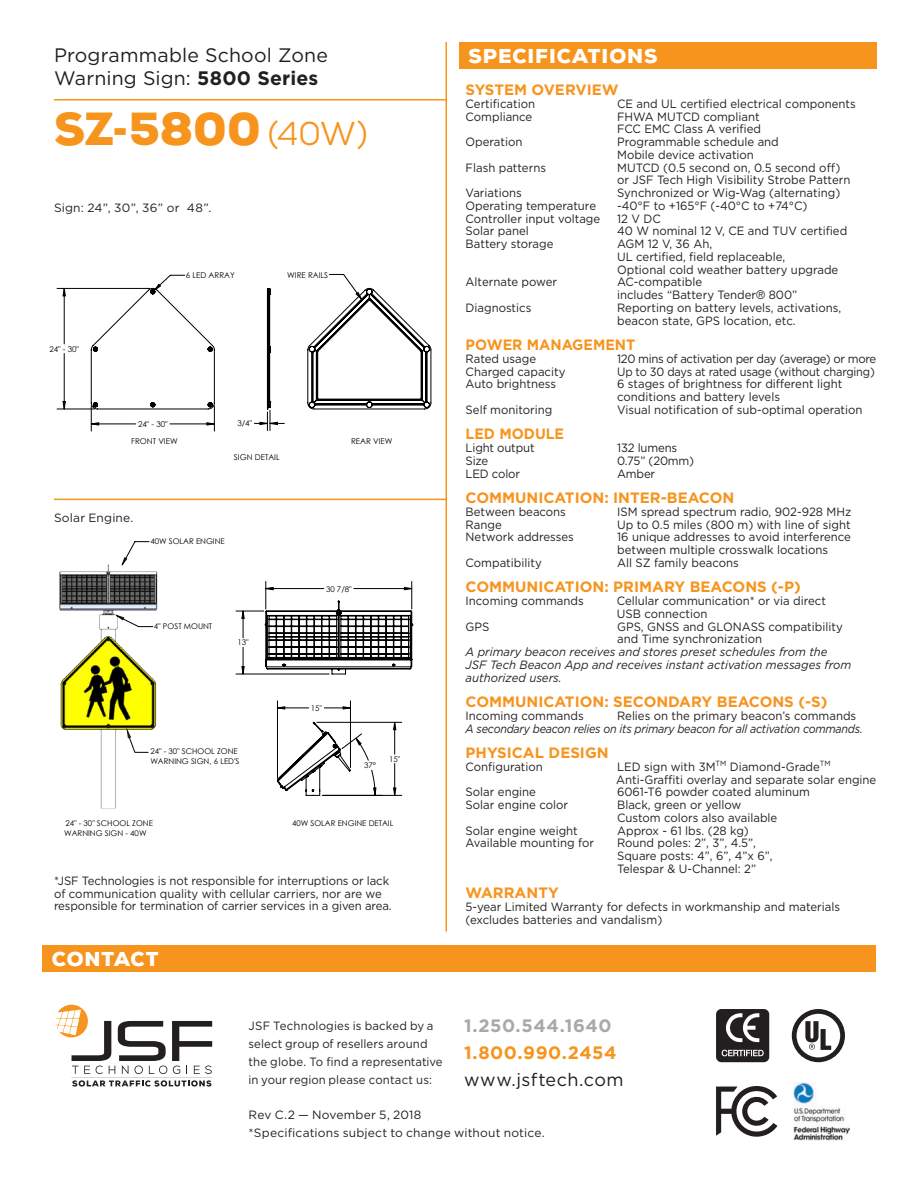
<style>
.page{position:relative;width:918px;height:1188px;background:#fff}
.page>*{position:absolute;margin:0;border:0;box-sizing:border-box;transform-origin:0 0}
.t1{font:900 45px "Nexa";color:#f7941d}
.t2{font:19.5px/22.5px "Gotham";letter-spacing:.005em;color:#231f20}
.t3{font:900 19.5px "Nexa";letter-spacing:.05em;color:#fff}
.t4{font:18px "Gotham";letter-spacing:.025em;color:#231f20}
.t5{font:700 18px "Gotham";letter-spacing:.03em;color:#a7a9ac}
.t6{font:700 18px "Gotham";letter-spacing:.03em;color:#f7941d}
.t7{font:700 15px "Gotham";color:#f7941d}
.t8{font:700 15px "Gotham";color:#f7941d;scale:.95 1}
.t9{font:12px/12.8px "Gotham";color:#231f20;scale:.95 1}
.t10{font:italic 12px/12.8px "Gotham";color:#231f20;scale:.95 1}
.t11{font:12px/18px "Gotham";color:#231f20}
.t12{font:italic 12px "Gotham";letter-spacing:-.02em;color:#231f20;scale:.9 1}
.t13{font:12px "Gotham";letter-spacing:-.03em;color:#231f20;scale:.95 1}
.t14{font:12px "Gotham";color:#231f20;scale:.92 1}
.t15{font:12px "Gotham";letter-spacing:.02em;color:#231f20}
.t16{font:7.95px/10.1px "Century Gothic";color:#000}
.s1{font-weight:700}
.s2{font-weight:400;font-size:33px}
.s3{font-family:"Univers LT Std";font-weight:300}
</style>
<div class="page">
<hr style="left:57px;top:288px;width:93px;height:1px;background:#000">
<hr style="left:57px;top:409px;width:38px;height:1px;background:#000">
<svg style="left:63px;top:288px;width:3px;height:121px"></svg>
<svg style="left:91px;top:274px;width:340px;height:157px"></svg>
<img style="left:59px;top:564px;width:99px;height:245px">
<svg style="left:236px;top:581px;width:177px;height:215px"></svg>
<svg style="left:116px;top:541px;width:37px;height:212px"></svg>
<hr style="left:446px;top:42px;width:1px;height:890px;background:#f7941d">
<hr style="left:54px;top:99px;width:393px;height:1px;background:#f7941d">
<svg style="left:55px;top:1005px;width:157px;height:82px"></svg>
<svg style="left:716px;top:1086px;width:61px;height:51px"></svg>
<img style="left:794px;top:1083px;width:56px;height:57px">
<svg style="left:716px;top:1009px;width:53px;height:53px;background:#4c494a"></svg>
<svg style="left:792px;top:1009px;width:53px;height:53px"></svg>
<div style="left:459px;top:42px;width:417px;height:27px;background:#f7941d"></div>
<div style="left:42px;top:945px;width:834px;height:27px;background:#f7941d"></div>
<hr style="left:54px;top:499px;width:393px;height:1px;background:#f7941d">
<h2 class="t2" style="left:54px;top:44px;width:275px">Programmable School Zone<br>Warning Sign: <span class="s1">5800 Series</span></h2>
<h1 class="t1" style="left:54px;top:99px;width:315px">SZ-5800 <span class="s2">(40W)</span></h1>
<p class="t15" style="left:54px;top:200px;width:159px">Sign: 24”, 30”, 36” or 48”.</p>
<p class="t16" style="left:49px;top:344px;width:31px">24" - 30"</p>
<p class="t16" style="left:186px;top:270px;width:50px">6 LED ARRAY</p>
<p class="t16" style="left:138px;top:419px;width:31px">24" - 30"</p>
<p class="t16" style="left:237px;top:418px;width:16px">3/4"</p>
<p class="t16" style="left:287px;top:270px;width:43px">WIRE RAILS</p>
<p class="t16" style="left:131px;top:436px;width:48px">FRONT VIEW</p>
<p class="t16" style="left:351px;top:436px;width:43px">REAR VIEW</p>
<p class="t16" style="left:234px;top:451px;width:47px">SIGN DETAIL</p>
<p class="t11" style="left:54px;top:508px;width:81px">Solar Engine.</p>
<p class="t16" style="left:150px;top:536px;width:76px">40W SOLAR ENGINE</p>
<p class="t16" style="left:154px;top:621px;width:60px">4" POST MOUNT</p>
<p class="t16" style="left:237px;top:637px;width:13px">13"</p>
<p class="t16" style="left:150px;top:746px;width:91px">24" - 30" SCHOOL ZONE<br>WARNING SIGN, 6 LED'S</p>
<p class="t16" style="left:64px;top:818px;width:90px">24" - 30" SCHOOL ZONE<br>WARNING SIGN - 40W</p>
<p class="t16" style="left:326px;top:584px;width:27px">30 7/8"</p>
<p class="t16" style="left:311px;top:703px;width:13px">15"</p>
<p class="t16" style="left:364px;top:760px;width:13px">37°</p>
<p class="t16" style="left:389px;top:754px;width:13px">15"</p>
<p class="t16" style="left:292px;top:818px;width:103px">40W SOLAR ENGINE DETAIL</p>
<p class="t9" style="left:54px;top:874px;width:357px">*JSF Technologies is not responsible for interruptions or lack of communication quality with cellular carriers, nor are we responsible for termination of carrier services in a given area.</p>
<h2 class="t3" style="left:52px;top:946px;width:108px">CONTACT</h2>
<h2 class="t3" style="left:468px;top:43px;width:191px">SPECIFICATIONS</h2>
<p class="t7" style="left:466px;top:80px;width:155px">SYSTEM OVERVIEW</p>
<p class="t9" style="left:466px;top:97px;width:75px">Certification</p>
<p class="t9" style="left:617px;top:97px;width:253px">CE and UL certified electrical components</p>
<p class="t9" style="left:466px;top:110px;width:72px">Compliance</p>
<p class="t9" style="left:617px;top:110px;width:153px">FHWA MUTCD compliant<br>FCC EMC Class A verified</p>
<p class="t9" style="left:466px;top:135px;width:61px">Operation</p>
<p class="t9" style="left:617px;top:135px;width:172px">Programmable schedule and<br>Mobile device activation</p>
<p class="t9" style="left:466px;top:161px;width:86px">Flash patterns</p>
<p class="t9" style="left:617px;top:161px;width:247px">MUTCD (0.5 second on, 0.5 second off) or JSF Tech High Visibility Strobe Pattern</p>
<p class="t9" style="left:466px;top:186px;width:61px">Variations</p>
<p class="t9" style="left:617px;top:186px;width:236px">Synchronized or Wig-Wag (alternating)</p>
<p class="t9" style="left:466px;top:199px;width:139px">Operating temperature</p>
<p class="t9" style="left:617px;top:199px;width:202px">-40°F to +165°F (-40°C to +74°C)</p>
<p class="t9" style="left:466px;top:212px;width:143px">Controller input voltage</p>
<p class="t9" style="left:617px;top:212px;width:47px">12 V DC</p>
<p class="t9" style="left:466px;top:225px;width:68px">Solar panel</p>
<p class="t9" style="left:617px;top:225px;width:244px">40 W nominal 12 V, CE and TUV certified</p>
<p class="t9" style="left:466px;top:237px;width:94px">Battery storage</p>
<p class="t9" style="left:617px;top:237px;width:234px">AGM 12 V, 36 Ah,<br>UL certified, field replaceable,<br>Optional cold weather battery upgrade</p>
<p class="t9" style="left:466px;top:276px;width:98px">Alternate power</p>
<p class="t9" style="left:617px;top:276px;width:191px">AC-compatible<br>includes “Battery Tender<span class="s3">®</span> 800”</p>
<p class="t9" style="left:466px;top:301px;width:71px">Diagnostics</p>
<p class="t9" style="left:617px;top:301px;width:237px">Reporting on battery levels, activations, beacon state, GPS location, etc.</p>
<p class="t8" style="left:466px;top:335px;width:180px">POWER MANAGEMENT</p>
<p class="t9" style="left:466px;top:352px;width:76px">Rated usage</p>
<p class="t13" style="left:617px;top:351px;width:274px">120 mins of activation per day (average) or more</p>
<p class="t9" style="left:466px;top:365px;width:107px">Charged capacity</p>
<p class="t14" style="left:617px;top:364px;width:282px">Up to 30 days at rated usage (without charging)</p>
<p class="t9" style="left:466px;top:378px;width:97px">Auto brightness</p>
<p class="t9" style="left:617px;top:378px;width:239px">6 stages of brightness for different light conditions and battery levels</p>
<p class="t9" style="left:466px;top:403px;width:93px">Self monitoring</p>
<p class="t9" style="left:617px;top:403px;width:260px">Visual notification of sub-optimal operation</p>
<p class="t8" style="left:466px;top:424px;width:105px">LED MODULE</p>
<p class="t9" style="left:466px;top:441px;width:74px">Light output</p>
<p class="t9" style="left:617px;top:441px;width:65px">132 lumens</p>
<p class="t9" style="left:466px;top:454px;width:25px">Size</p>
<p class="t9" style="left:617px;top:454px;width:83px">0.75” (20mm)</p>
<p class="t9" style="left:466px;top:467px;width:59px">LED color</p>
<p class="t9" style="left:617px;top:467px;width:42px">Amber</p>
<p class="t7" style="left:466px;top:488px;width:270px">COMMUNICATION: INTER-BEACON</p>
<p class="t9" style="left:466px;top:505px;width:107px">Between beacons</p>
<p class="t9" style="left:617px;top:505px;width:248px">ISM spread spectrum radio, 902-928 MHz</p>
<p class="t9" style="left:466px;top:518px;width:40px">Range</p>
<p class="t9" style="left:617px;top:518px;width:247px">Up to 0.5 miles (800 m) with line of sight</p>
<p class="t9" style="left:466px;top:531px;width:115px">Network addresses</p>
<p class="t9" style="left:617px;top:531px;width:248px">16 unique addresses to avoid interference between multiple crosswalk locations</p>
<p class="t9" style="left:466px;top:556px;width:82px">Compatibility</p>
<p class="t9" style="left:617px;top:556px;width:130px">All SZ family beacons</p>
<p class="t7" style="left:466px;top:577px;width:337px">COMMUNICATION: PRIMARY BEACONS (-P)</p>
<p class="t9" style="left:466px;top:594px;width:126px">Incoming commands</p>
<p class="t9" style="left:617px;top:594px;width:222px">Cellular communication* or via direct<br>USB connection</p>
<p class="t9" style="left:466px;top:620px;width:27px">GPS</p>
<p class="t9" style="left:617px;top:620px;width:239px">GPS, GNSS and GLONASS compatibility and Time synchronization</p>
<p class="t10" style="left:466px;top:645px;width:408px">A primary beacon receives and stores preset schedules from the<br>JSF Tech Beacon App and receives instant activation messages from authorized users.</p>
<p class="t7" style="left:466px;top:692px;width:363px">COMMUNICATION: SECONDARY BEACONS (-S)</p>
<p class="t9" style="left:466px;top:709px;width:126px">Incoming commands</p>
<p class="t9" style="left:617px;top:709px;width:253px">Relies on the primary beacon’s commands</p>
<p class="t12" style="left:466px;top:721px;width:443px">A secondary beacon relies on its primary beacon for all activation commands.</p>
<p class="t7" style="left:466px;top:743px;width:145px">PHYSICAL DESIGN</p>
<p class="t9" style="left:466px;top:760px;width:83px">Configuration</p>
<p class="t9" style="left:616px;top:760px;width:275px">LED sign with 3M<sup>TM</sup> Diamond-Grade<sup>TM<br></sup>Anti-Graffiti overlay and separate solar engine</p>
<p class="t9" style="left:466px;top:786px;width:76px">Solar engine</p>
<p class="t9" style="left:617px;top:786px;width:205px">6061-T6 powder coated aluminum</p>
<p class="t9" style="left:466px;top:798px;width:109px">Solar engine color</p>
<p class="t9" style="left:617px;top:798px;width:170px">Black, green or yellow<br>Custom colors also available</p>
<p class="t9" style="left:466px;top:824px;width:120px">Solar engine weight</p>
<p class="t9" style="left:617px;top:824px;width:140px">Approx - 61 lbs. (28 kg)</p>
<p class="t9" style="left:466px;top:837px;width:137px">Available mounting for</p>
<p class="t9" style="left:617px;top:837px;width:165px">Round poles: 2”, 3”, 4.5”,<br>Square posts: 4”, 6”, 4”x 6”,<br>Telespar &amp; U-Channel: 2”</p>
<p class="t7" style="left:466px;top:883px;width:95px">WARRANTY</p>
<p class="t9" style="left:466px;top:900px;width:396px">5-year Limited Warranty for defects in workmanship and materials (excludes batteries and vandalism)</p>
<h3 class="t5" style="left:464px;top:1014px;width:149px">1.250.544.1640</h3>
<h3 class="t6" style="left:464px;top:1041px;width:154px">1.800.990.2454</h3>
<h3 class="t4" style="left:464px;top:1068px;width:161px">www.jsftech.com</h3>
<p class="t9" style="left:249px;top:1017px;width:206px;line-height:18px">JSF Technologies is backed by a select group of resellers around the globe. To find a representative in your region please contact us:</p>
<p class="t11" style="left:249px;top:1106px;width:298px">Rev C.2 — November 5, 2018<br>*Specifications subject to change without notice.</p>
</div>
